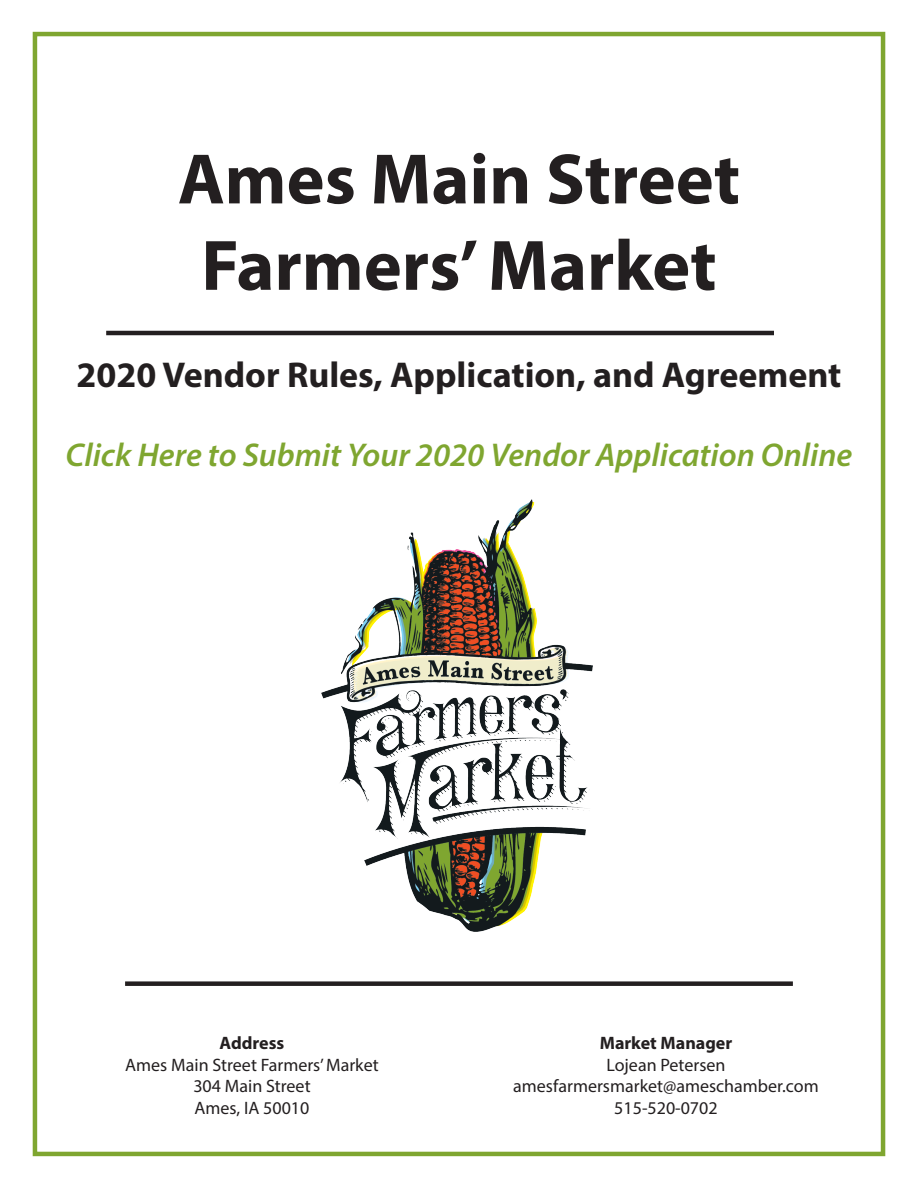
<style>
.page{position:relative;width:918px;height:1188px;background:#fff}
.page>*{position:absolute;margin:0;border:0;box-sizing:border-box;transform-origin:0 0}
.t1{font:700 72px "Myriad Pro";color:#231f20}
.t2{font:700 36px "Myriad Pro";color:#231f20}
.t3{font:italic 600 33px "Myriad Pro";color:#7fa630}
.t4{font:18px "Myriad Pro";color:#231f20}
.t5{font:700 18px "Myriad Pro";color:#231f20}
</style>
<div class="page">
<div style="left:33px;top:32px;width:852px;height:1124px;border:4px solid #7fa630"></div>
<hr style="left:106px;top:331px;width:668px;height:4px;background:#231f20">
<img style="left:322px;top:500px;width:271px;height:432px">
<div style="left:125px;top:981px;width:668px;height:5px;background:#231f20"></div>
<p class="t1" style="left:178px;top:132px;width:564px">Ames Main Street</p>
<p class="t1" style="left:201px;top:219px;width:517px">Farmers’ Market</p>
<p class="t2" style="left:76px;top:351px;width:767px">2020 Vendor Rules, Application, and Agreement</p>
<p class="t3" style="left:66px;top:434px;width:788px">Click Here to Submit Your 2020 Vendor Application Online</p>
<p class="t5" style="left:220px;top:1031px;width:66px">Address</p>
<p class="t4" style="left:125px;top:1053px;width:255px">Ames Main Street Farmers’ Market</p>
<p class="t4" style="left:193px;top:1075px;width:119px">304 Main Street</p>
<p class="t4" style="left:195px;top:1097px;width:116px">Ames, IA 50010</p>
<p class="t5" style="left:600px;top:1031px;width:134px">Market Manager</p>
<p class="t4" style="left:606px;top:1053px;width:121px">Lojean Petersen</p>
<p class="t4" style="left:513px;top:1075px;width:307px">amesfarmersmarket@ameschamber.com</p>
<p class="t4" style="left:614px;top:1097px;width:105px">515-520-0702</p>
</div>
